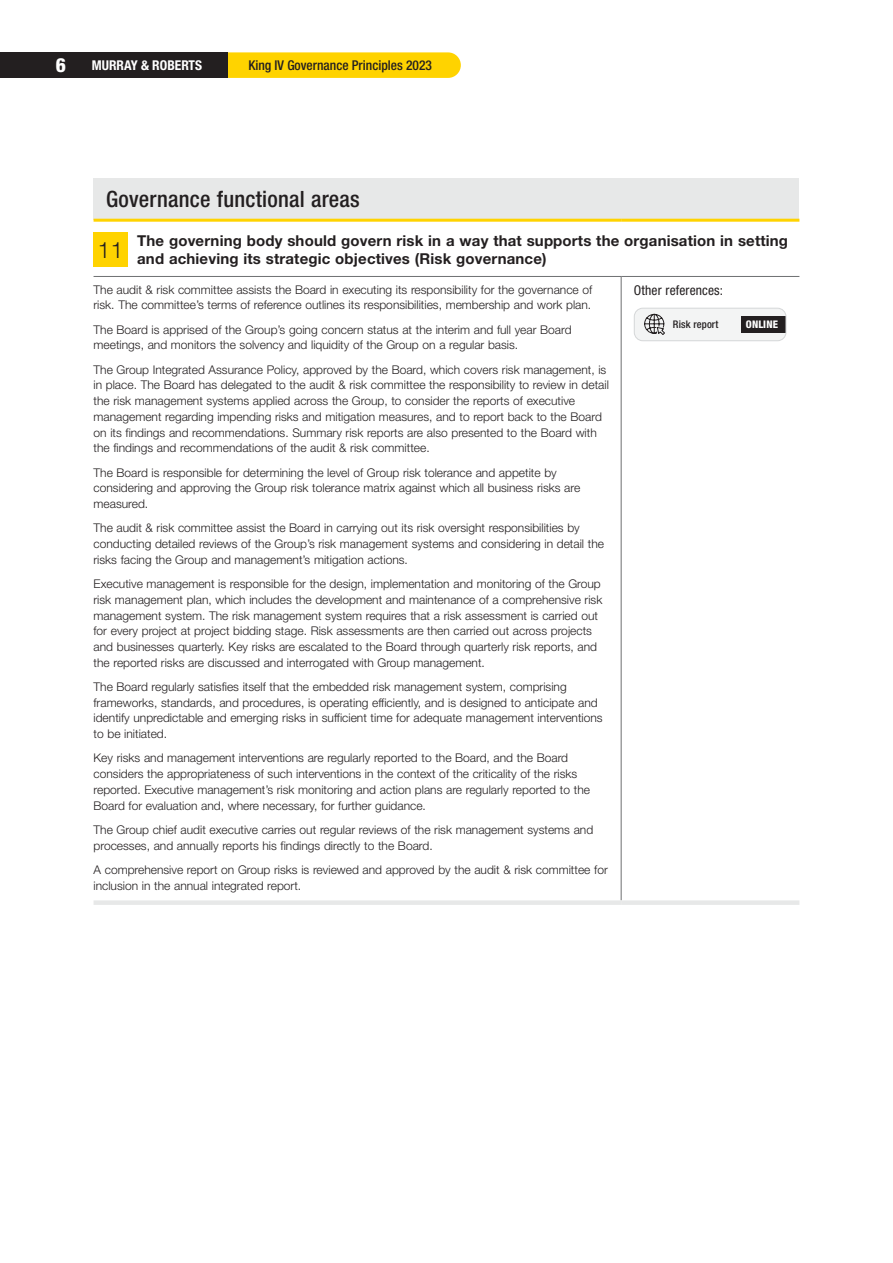
<style>
.page{position:relative;width:893px;height:1263px;background:#fff}
.page>*{position:absolute;margin:0;border:0;box-sizing:border-box;transform-origin:0 0}
.t1{font:500 condensed 22.5px "Helvetica Neue LT Std";letter-spacing:.01em;color:#231f20}
.t2{font:300 22.5px "Helvetica Neue LT Std";color:#231f20}
.t3{font:800 condensed 19.5px "Helvetica Neue LT Std";color:#fff}
.t4{font:700 15px/18px "Helvetica Neue LT Std";letter-spacing:.01em;color:#231f20}
.t5{font:500 condensed 13.5px "Helvetica Neue LT Std";color:#231f20}
.t6{font:condensed 13.5px "Helvetica Neue LT Std";letter-spacing:.01em;color:#231f20}
.t7{font:700 condensed 13.5px "Helvetica Neue LT Std";color:#fff}
.t8{font:300 12px/15.8px "Helvetica Neue LT Std";color:#231f20}
.t9{font:500 condensed 10.5px "Helvetica Neue LT Std";letter-spacing:.01em;color:#231f20}
.t10{font:800 condensed 10.5px "Helvetica Neue LT Std";letter-spacing:.01em;color:#fff}
</style>
<div class="page">
<div style="left:94px;top:179px;width:705px;height:41px;background:#e7e8e8"></div>
<hr style="left:94px;top:219px;width:527px;height:3px;background:#ffd300">
<hr style="left:621px;top:219px;width:178px;height:3px;background:#ffd300">
<hr style="left:94px;top:276px;width:527px;height:1px;background:#6d6f71">
<hr style="left:621px;top:276px;width:178px;height:1px;background:#6d6f71">
<hr style="left:621px;top:277px;width:1px;height:623px;background:#6d6f71">
<div style="left:94px;top:900px;width:527px;height:5px;background:#e7e8e8"></div>
<div style="left:621px;top:900px;width:178px;height:5px;background:#e7e8e8"></div>
<div style="left:94px;top:233px;width:34px;height:34px;background:#ffd300"></div>
<div style="left:634px;top:308px;width:152px;height:33px;background:#f3f4f4;border-radius:9px"></div>
<div style="left:742px;top:316px;width:44px;height:17px;background:#231f20"></div>
<div style="left:634px;top:308px;width:152px;height:33px;border:1px solid #d5d7d8;border-radius:9px"></div>
<svg style="left:644px;top:314px;width:21px;height:21px"></svg>
<svg style="left:227px;top:52px;width:234px;height:26px"></svg>
<div style="left:0;top:52px;width:227px;height:26px;background:#231f20"></div>
<h2 class="t3" style="left:56px;top:53px;width:12px">6</h2>
<p class="t7" style="left:92px;top:57px;width:112px">MURRAY &amp; ROBERTS</p>
<p class="t5" style="left:248px;top:57px;width:185px">King IV Governance Principles 2023</p>
<h1 class="t1" style="left:106px;top:186px;width:255px">Governance functional areas</h1>
<h1 class="t2" style="left:98px;top:236px;width:27px">11</h1>
<p class="t4" style="left:137px;top:231px;width:652px">The governing body should govern risk in a way that supports the organisation in setting and achieving its strategic objectives (Risk governance)</p>
<p class="t8" style="left:94px;top:281px;width:500px">The audit &amp; risk committee assists the Board in executing its responsibility for the governance of risk. The committee’s terms of reference outlines its responsibilities, membership and work plan.</p>
<p class="t8" style="left:94px;top:321px;width:479px">The Board is apprised of the Group’s going concern status at the interim and full year Board meetings, and monitors the solvency and liquidity of the Group on a regular basis.</p>
<p class="t8" style="left:94px;top:361px;width:517px">The Group Integrated Assurance Policy, approved by the Board, which covers risk management, is in place. The Board has delegated to the audit &amp; risk committee the responsibility to review in detail the risk management systems applied across the Group, to consider the reports of executive management regarding impending risks and mitigation measures, and to report back to the Board on its findings and recommendations. Summary risk reports are also presented to the Board with the findings and recommendations of the audit &amp; risk committee.</p>
<p class="t8" style="left:94px;top:464px;width:488px">The Board is responsible for determining the level of Group risk tolerance and appetite by considering and approving the Group risk tolerance matrix against which all business risks are measured.</p>
<p class="t8" style="left:94px;top:520px;width:512px">The audit &amp; risk committee assist the Board in carrying out its risk oversight responsibilities by conducting detailed reviews of the Group’s risk management systems and considering in detail the risks facing the Group and management’s mitigation actions.</p>
<p class="t8" style="left:94px;top:576px;width:510px">Executive management is responsible for the design, implementation and monitoring of the Group risk management plan, which includes the development and maintenance of a comprehensive risk management system. The risk management system requires that a risk assessment is carried out for every project at project bidding stage. Risk assessments are then carried out across projects and businesses quarterly. Key risks are escalated to the Board through quarterly risk reports, and the reported risks are discussed and interrogated with Group management.</p>
<p class="t8" style="left:94px;top:679px;width:511px">The Board regularly satisfies itself that the embedded risk management system, comprising frameworks, standards, and procedures, is operating efficiently, and is designed to anticipate and identify unpredictable and emerging risks in sufficient time for adequate management interventions to be initiated.</p>
<p class="t8" style="left:94px;top:750px;width:498px">Key risks and management interventions are regularly reported to the Board, and the Board considers the appropriateness of such interventions in the context of the criticality of the risks reported. Executive management’s risk monitoring and action plans are regularly reported to the Board for evaluation and, where necessary, for further guidance.</p>
<p class="t8" style="left:94px;top:821px;width:501px">The Group chief audit executive carries out regular reviews of the risk management systems and processes, and annually reports his findings directly to the Board.</p>
<p class="t8" style="left:94px;top:861px;width:516px">A comprehensive report on Group risks is reviewed and approved by the audit &amp; risk committee for inclusion in the annual integrated report.</p>
<p class="t6" style="left:634px;top:282px;width:91px">Other references:</p>
<p class="t9" style="left:673px;top:318px;width:47px">Risk report</p>
<p class="t10" style="left:746px;top:318px;width:34px">ONLINE</p>
</div>
